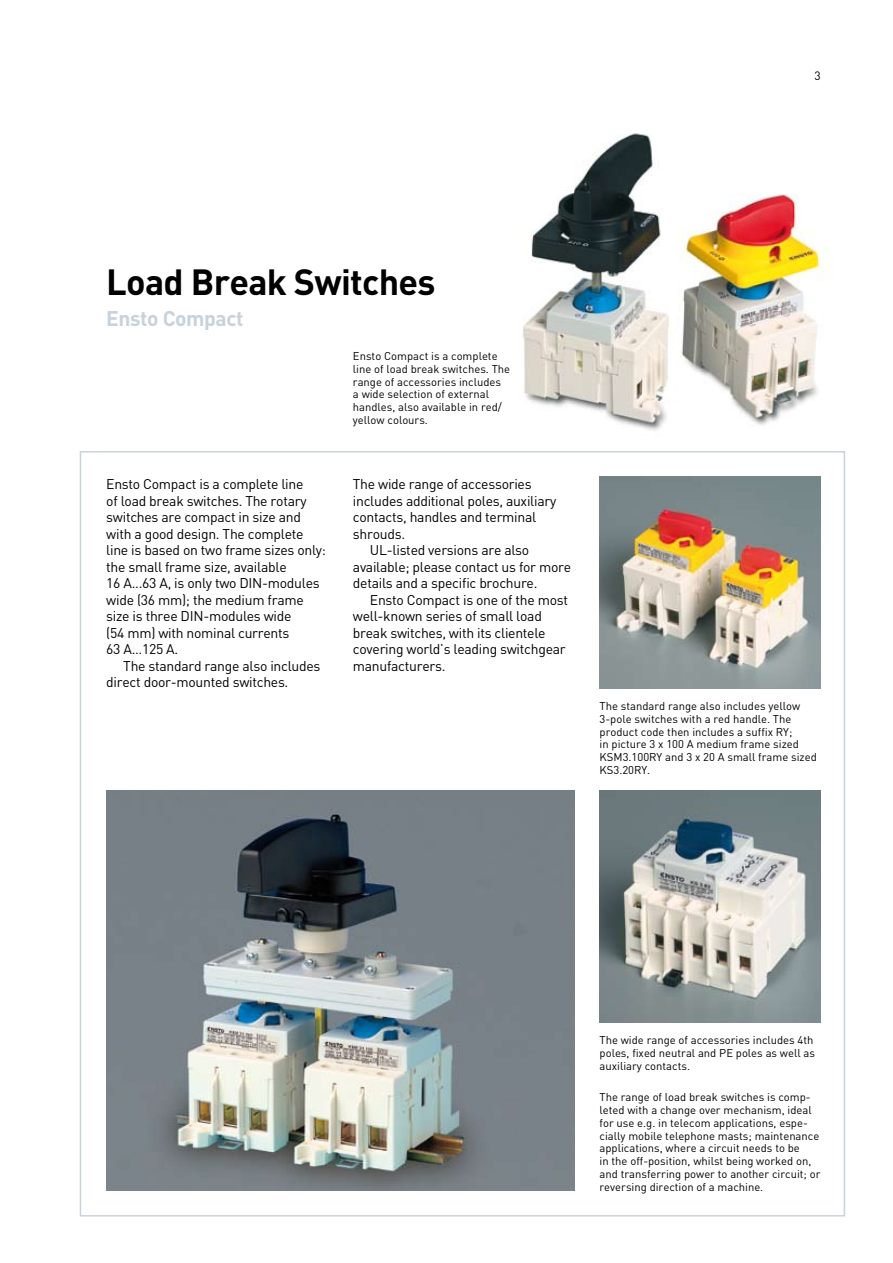
<style>
.page{position:relative;width:893px;height:1263px;background:#fff}
.page>*{position:absolute;margin:0;border:0;box-sizing:border-box;transform-origin:0 0}
.t1{font:700 36px "DIN Pro";letter-spacing:-.02em;color:#000}
.t2{font:700 21px "DIN Pro";letter-spacing:-.02em;color:#c8d2db}
.t3{font:13.95px/16.5px "DIN Pro";letter-spacing:-.02em;color:#000}
.t4{font:12px "DIN Pro";color:#000}
.t5{font:11.25px/12.8px "DIN Pro";color:#000}
</style>
<div class="page">
<img style="left:600px;top:476px;width:221px;height:213px">
<img style="left:600px;top:791px;width:221px;height:232px">
<img style="left:522px;top:133px;width:303px;height:298px">
<img style="left:106px;top:791px;width:468px;height:400px">
<p class="t4" style="left:814px;top:68px;width:8px">3</p>
<h1 class="t1" style="left:106px;top:258px;width:331px">Load Break Switches</h1>
<h2 class="t2" style="left:106px;top:305px;width:139px">Ensto Compact</h2>
<p class="t3" style="left:106px;top:475px;width:221px">Ensto Compact is a complete line<br>of load break switches. The rotary switches are compact in size and with a good design. The complete line is based on two frame sizes only: the small frame size, available<br>16 A...63 A, is only two DIN-modules wide (36 mm); the medium frame size is three DIN-modules wide<br>(54 mm) with nominal currents<br>63 A…125 A.</p>
<p class="t3" style="left:106px;top:657px;width:216px;text-indent:17px">The standard range also includes direct door-mounted switches.</p>
<p class="t5" style="left:353px;top:349px;width:159px">Ensto Compact is a complete line of load break switches. The range of accessories includes<br>a wide selection of external handles, also available in red/ yellow colours.</p>
<p class="t3" style="left:353px;top:475px;width:180px">The wide range of accessories</p>
<p class="t3" style="left:353px;top:492px;width:205px">includes additional poles, auxiliary</p>
<p class="t3" style="left:353px;top:508px;width:185px">contacts, handles and terminal</p>
<p class="t3" style="left:353px;top:525px;width:54px">shrouds.</p>
<p class="t3" style="left:370px;top:541px;width:161px">UL-listed versions are also</p>
<p class="t3" style="left:353px;top:558px;width:220px">available; please contact us for more</p>
<p class="t3" style="left:353px;top:574px;width:186px">details and a specific brochure.</p>
<p class="t3" style="left:370px;top:591px;width:200px">Ensto Compact is one of the most</p>
<p class="t3" style="left:353px;top:607px;width:190px">well-known series of small load</p>
<p class="t3" style="left:353px;top:624px;width:194px">break switches, with its clientele</p>
<p class="t3" style="left:353px;top:640px;width:214px">covering world’s leading switchgear</p>
<p class="t3" style="left:353px;top:657px;width:94px">manufacturers.</p>
<p class="t5" style="left:600px;top:699px;width:219px">The standard range also includes yellow 3-pole switches with a red handle. The product code then includes a suffix RY;<br>in picture 3 x 100 A medium frame sized KSM3.100RY and 3 x 20 A small frame sized KS3.20RY.</p>
<p class="t5" style="left:600px;top:1033px;width:217px">The wide range of accessories includes 4th poles, fixed neutral and PE poles as well as auxiliary contacts.</p>
<p class="t5" style="left:600px;top:1090px;width:222px">The range of load break switches is comp&shy;leted with a change over mechanism, ideal for use e.g. in telecom applications, espe&shy;cially mobile telephone masts; maintenance applications, where a circuit needs to be<br>in the off-position, whilst being worked on, and transferring power to another circuit; or reversing direction of a machine.</p>
</div>
